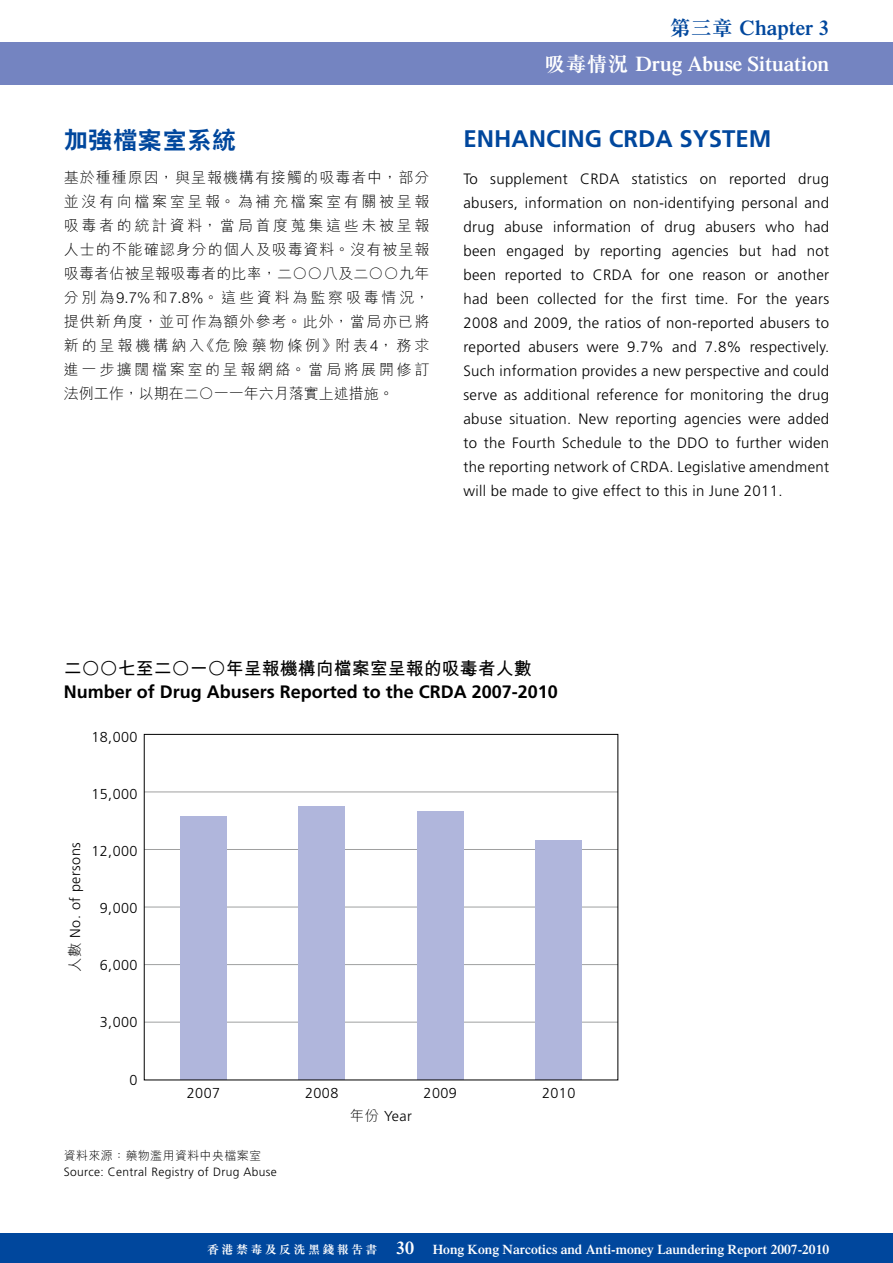
<style>
.page{position:relative;width:893px;height:1263px;background:#fff}
.page>*{position:absolute;margin:0;border:0;box-sizing:border-box;transform-origin:0 0}
.t1{font:700 24px "Frutiger LT Std";color:#00479d}
.t2{font:800 24px "C Hei 2 HK";letter-spacing:.03em;color:#00479d}
.t3{font:600 21px "Times LT Std";color:#fff}
.t4{font:600 21px "Times LT Std";color:#00479d}
.t5{font:700 18px "Frutiger LT Std";color:#000}
.t6{font:700 18px "M Hei HK";color:#000}
.t7{font:300 15px/24px "Frutiger LT Std";letter-spacing:.02em;color:#000;text-align:justify}
.t8{font:300 15px/24px "M Hei HK";letter-spacing:.18em;color:#000;text-align:justify}
.t9{font:300 14.4px "Frutiger LT Std";letter-spacing:.03em;color:#000}
.t10{font:600 13.5px "Times LT Std";color:#fff}
.t11{font:300 12px "Frutiger LT Std";letter-spacing:.03em;color:#000}
.t12{font:300 12px "M Hei HK";letter-spacing:.03em;color:#000}
.s1{font-family:"M Sung HK";font-weight:700}
.s2{font-family:"M Hei HK"}
.s3{font-family:"M Sung HK";font-weight:700;font-size:12px}
.s4{font-size:18px}
</style>
<div class="page">
<div style="left:0;top:43px;width:893px;height:42px;background:#7484c1"></div>
<div style="left:0;top:1233px;width:893px;height:30px;background:#00479d"></div>
<hr style="left:144px;top:791px;width:474px;height:1px;background:#9fa0a0">
<hr style="left:144px;top:1022px;width:474px;height:1px;background:#9fa0a0">
<hr style="left:144px;top:964px;width:474px;height:1px;background:#9fa0a0">
<hr style="left:144px;top:907px;width:474px;height:1px;background:#9fa0a0">
<hr style="left:144px;top:849px;width:474px;height:1px;background:#9fa0a0">
<div style="left:180px;top:817px;width:47px;height:263px;background:#b0b6dc"></div>
<div style="left:298px;top:806px;width:47px;height:274px;background:#b0b6dc"></div>
<div style="left:417px;top:811px;width:47px;height:269px;background:#b0b6dc"></div>
<div style="left:535px;top:840px;width:47px;height:240px;background:#b0b6dc"></div>
<h2 class="t4" style="left:670px;top:15px;width:161px"><span class="s1">第三章</span> Chapter 3</h2>
<h1 class="t2" style="left:64px;top:124px;width:174px">加強檔案室系統</h1>
<p class="t8" style="left:64px;top:165px;width:367px">基於種種原因，與呈報機構有接觸的吸毒者中，部分並沒有向檔案室呈報。為補充檔案室有關被呈報吸毒者的統計資料，當局首度蒐集這些未被呈報人士的不能確認身分的個人及吸毒資料。沒有被呈報吸毒者佔被呈報吸毒者的比率，二○○八及二○○九年分別為9.7%和7.8%。這些資料為監察吸毒情況，提供新角度，並可作為額外參考。此外，當局亦已將新的呈報機構納入《危險藥物條例》附表4，務求進一步擴闊檔案室的呈報網絡。當局將展開修訂法例工作，以期在二○一一年六月落實上述措施。</p>
<h2 class="t3" style="left:544px;top:51px;width:286px"><span class="s1">吸毒情況</span> Drug Abuse Situation</h2>
<h1 class="t1" style="left:463px;top:125px;width:310px">Enhancing CRDA System</h1>
<p class="t7" style="left:463px;top:167px;width:367px">To supplement CRDA statistics on reported drug abusers, information on non-identifying personal and drug abuse information of drug abusers who had been engaged by reporting agencies but had not been reported to CRDA for one reason or another had been collected for the first time. For the years 2008 and 2009, the ratios of non-reported abusers to reported abusers were 9.7% and 7.8% respectively.<br>Such information provides a new perspective and could serve as additional reference for monitoring the drug abuse situation. New reporting agencies were added to the Fourth Schedule to the DDO to further widen the reporting network of CRDA. Legislative amendment will be made to give effect to this in June 2011.</p>
<p class="t6" style="left:64px;top:655px;width:470px">二○○七至二○一○年呈報機構向檔案室呈報的吸毒者人數</p>
<p class="t5" style="left:64px;top:681px;width:496px">Number of Drug Abusers Reported to the CRDA 2007-2010</p>
<p class="t9" style="left:91px;top:728px;width:48px">18,000</p>
<p class="t9" style="left:91px;top:786px;width:48px">15,000</p>
<p class="t9" style="left:67px;top:972px;width:131px;rotate:-90deg"><span class="s2">人數</span> No. of persons</p>
<p class="t9" style="left:91px;top:843px;width:48px">12,000</p>
<p class="t9" style="left:100px;top:900px;width:39px">9,000</p>
<p class="t9" style="left:100px;top:957px;width:39px">6,000</p>
<p class="t9" style="left:100px;top:1014px;width:39px">3,000</p>
<p class="t9" style="left:130px;top:1071px;width:10px">0</p>
<p class="t9" style="left:187px;top:1084px;width:35px">2007</p>
<p class="t9" style="left:305px;top:1084px;width:35px">2008</p>
<p class="t9" style="left:424px;top:1084px;width:35px">2009</p>
<p class="t9" style="left:542px;top:1084px;width:35px">2010</p>
<p class="t9" style="left:350px;top:1108px;width:64px"><span class="s2">年份</span> Year</p>
<p class="t12" style="left:64px;top:1147px;width:199px">資料來源：藥物濫用資料中央檔案室</p>
<p class="t11" style="left:64px;top:1165px;width:215px">Source: Central Registry of Drug Abuse</p>
<p class="t10" style="left:207px;top:1241px;width:623px"><span class="s3">香港禁毒及反洗黑錢報告書</span> <span class="s4">30</span> Hong Kong Narcotics and Anti-money Laundering Report 2007-2010</p>
</div>
